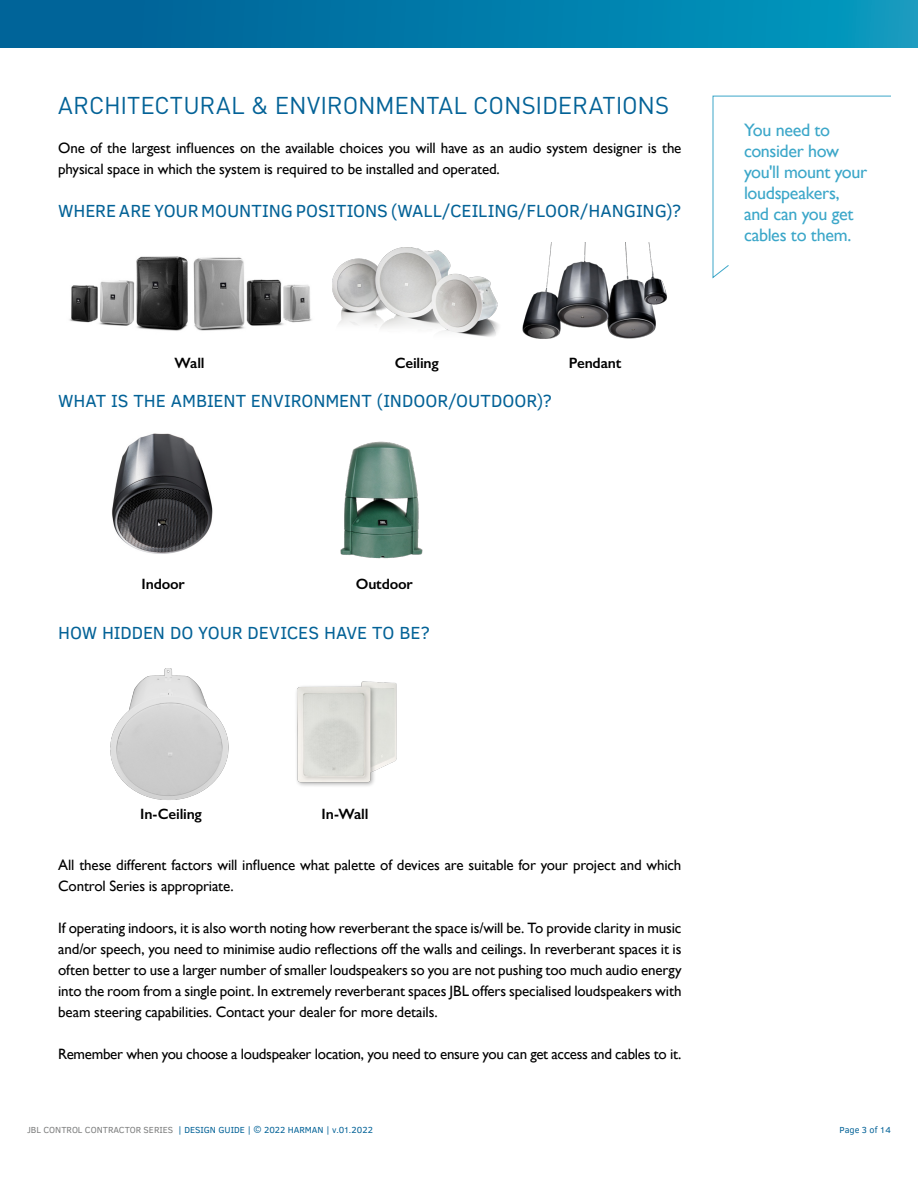
<style>
.page{position:relative;width:918px;height:1188px;background:#fff}
.page>*{position:absolute;margin:0;border:0;box-sizing:border-box;transform-origin:0 0}
.t1{font:24px "DIN Regular";letter-spacing:-.005em;color:#036297}
.t2{font:18px "Clear Sans";letter-spacing:-.005em;color:#036297}
.t3{font:18px/21px "Gill Sans";letter-spacing:-.02em;color:#3ca7c9}
.t4{font:15px/21px "Gill Sans";letter-spacing:-.015em;color:#000}
.t5{font:600 15px "Gill Sans";letter-spacing:-.01em;color:#000}
.t6{font:9px "Clear Sans";color:#036297}
.s1{color:#7d7e7e}
</style>
<div class="page">
<svg style="left:0;top:0;width:918px;height:48px;background:#017ba9"></svg>
<img style="left:522px;top:242px;width:145px;height:97px">
<img style="left:332px;top:248px;width:167px;height:89px">
<img style="left:69px;top:256px;width:243px;height:75px">
<img style="left:110px;top:668px;width:119px;height:132px">
<svg style="left:713px;top:96px;width:178px;height:182px"></svg>
<img style="left:340px;top:441px;width:83px;height:118px">
<img style="left:112px;top:433px;width:101px;height:121px">
<img style="left:296px;top:681px;width:101px;height:105px">
<h1 class="t1" style="left:58px;top:91px;width:613px">ARCHITECTURAL &amp; ENVIRONMENTAL CONSIDERATIONS</h1>
<p class="t4" style="left:58px;top:138px;width:625px">One of the largest influences on the available choices you will have as an audio system designer is the physical space in which the system is required to be installed and operated.</p>
<p class="t2" style="left:58px;top:199px;width:625px">WHERE ARE YOUR MOUNTING POSITIONS (WALL/CEILING/FLOOR/HANGING)?</p>
<p class="t5" style="left:175px;top:353px;width:31px">Wall</p>
<p class="t5" style="left:395px;top:353px;width:45px">Ceiling</p>
<p class="t5" style="left:569px;top:354px;width:54px">Pendant</p>
<p class="t2" style="left:58px;top:388px;width:496px">WHAT IS THE AMBIENT ENVIRONMENT (INDOOR/OUTDOOR)?</p>
<p class="t3" style="left:744px;top:119px;width:125px">You need to consider how you'll mount your loudspeakers, and can you get cables to them.</p>
<p class="t5" style="left:142px;top:575px;width:45px">Indoor</p>
<p class="t5" style="left:356px;top:575px;width:59px">Outdoor</p>
<p class="t2" style="left:58px;top:621px;width:373px">HOW HIDDEN DO YOUR DEVICES HAVE TO BE?</p>
<p class="t5" style="left:140px;top:805px;width:63px">In-Ceiling</p>
<p class="t5" style="left:322px;top:805px;width:48px">In-Wall</p>
<p class="t4" style="left:58px;top:854px;width:625px">All these different factors will influence what palette of devices are suitable for your project and which<br>Control Series is appropriate.</p>
<p class="t4" style="left:58px;top:917px;width:625px;text-align:justify">If operating indoors, it is also worth noting how reverberant the space is/will be. To provide clarity in music and/or speech, you need to minimise audio reflections off the walls and ceilings. In reverberant spaces it is often better to use a larger number of smaller loudspeakers so you are not pushing too much audio energy into the room from a single point. In extremely reverberant spaces JBL offers specialised loudspeakers with beam steering capabilities. Contact your dealer for more details.</p>
<p class="t4" style="left:58px;top:1043px;width:625px">Remember when you choose a loudspeaker location, you need to ensure you can get access and cables to it.</p>
<p class="t6" style="left:27px;top:1124px;width:348px"><span class="s1">JBL CONTROL CONTRACTOR SERIES</span> | DESIGN GUIDE | © 2022 HARMAN | v.01.2022</p>
<p class="t6" style="left:840px;top:1124px;width:53px">Page 3 of 14</p>
</div>
